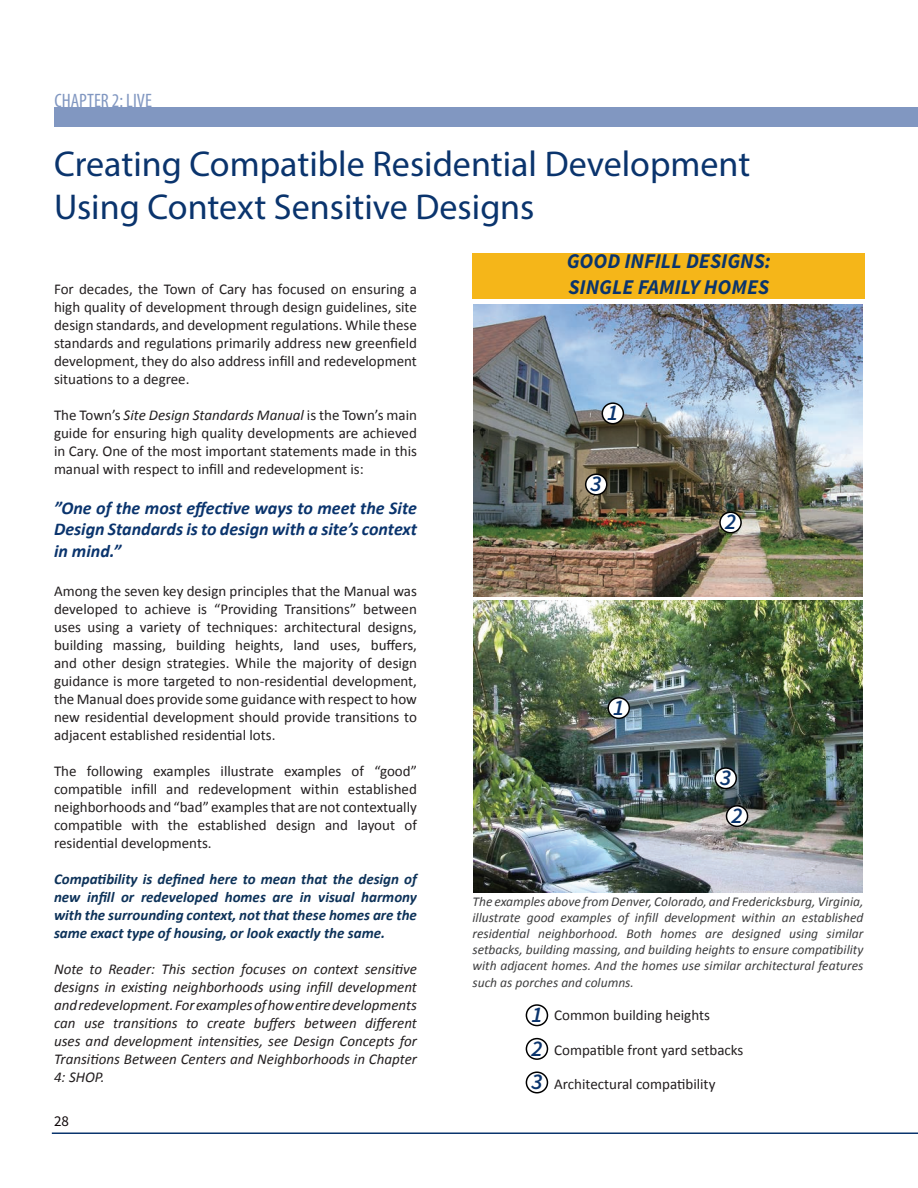
<style>
.page{position:relative;width:918px;height:1188px;background:#fff}
.page>*{position:absolute;margin:0;border:0;box-sizing:border-box;transform-origin:0 0}
.t1{font:36px/43.2px "Myriad Pro";color:#0a346d}
.t2{font:italic 600 22.5px "Source Sans Pro";color:#0a346d}
.t3{font:italic 700 21px/25.2px "Source Sans Pro";color:#0a346d}
.t4{font:condensed 19.5px "Myriad Pro";color:#8197c1}
.t5{font:italic 700 18px/21.6px "Calibri";color:#0a346d;text-align:justify}
.t6{font:15px/18px "Calibri";color:#231f20;text-align:justify}
.t7{font:italic 15px/18px "Calibri";color:#231f20;text-align:justify}
.t8{font:italic 700 15px/18px "Calibri";color:#0d3259;text-align:justify}
.t9{font:15px "Source Sans Pro";color:#0e0608}
.t10{font:italic 13.5px/16.2px "Calibri";color:#3e3e3f;text-align:justify}
.s1{font-style:italic}
</style>
<div class="page">
<div style="left:54px;top:107px;width:864px;height:20px;background:#8197c1"></div>
<img style="left:473px;top:304px;width:390px;height:292px">
<img style="left:474px;top:601px;width:388px;height:291px">
<div style="left:472px;top:253px;width:393px;height:45px;background:#f5b619"></div>
<div style="left:526px;top:1004px;width:22px;height:22px;border:2px solid #000;border-radius:50%"></div>
<div style="left:526px;top:1071px;width:22px;height:23px;border:2px solid #000;border-radius:50%"></div>
<div style="left:526px;top:1038px;width:22px;height:22px;border:2px solid #000;border-radius:50%"></div>
<div style="left:602px;top:403px;width:21px;height:21px;background:#fff;border-radius:50%"></div>
<div style="left:602px;top:402px;width:22px;height:22px;border:2px solid #000;border-radius:50%"></div>
<div style="left:608px;top:698px;width:21px;height:20px;background:#fff;border-radius:50%"></div>
<div style="left:607px;top:697px;width:23px;height:22px;border:2px solid #000;border-radius:50%"></div>
<div style="left:720px;top:512px;width:21px;height:21px;background:#fff;border-radius:50%"></div>
<div style="left:719px;top:511px;width:23px;height:23px;border:2px solid #000;border-radius:50%"></div>
<div style="left:727px;top:806px;width:21px;height:20px;background:#fff;border-radius:50%"></div>
<div style="left:726px;top:805px;width:22px;height:22px;border:2px solid #000;border-radius:50%"></div>
<div style="left:586px;top:474px;width:21px;height:21px;background:#fff;border-radius:50%"></div>
<div style="left:585px;top:473px;width:23px;height:23px;border:2px solid #000;border-radius:50%"></div>
<div style="left:715px;top:768px;width:21px;height:21px;background:#fff;border-radius:50%"></div>
<div style="left:714px;top:767px;width:23px;height:22px;border:2px solid #000;border-radius:50%"></div>
<hr style="left:52px;top:1132px;width:866px;height:2px;background:#0a346d">
<h3 class="t4" style="left:55px;top:89px;width:99px">CHAPTER 2: LIVE</h3>
<h1 class="t1" style="left:54px;top:142px;width:698px">Creating Compatible Residential Development<br>Using Context Sensitive Designs</h1>
<p class="t6" style="left:54px;top:280px;width:364px">For decades, the Town of Cary has focused on ensuring a high quality of development through design guidelines, site design standards, and development regulations. While these standards and regulations primarily address new greenfield development, they do also address infill and redevelopment situations to a degree.</p>
<p class="t6" style="left:54px;top:406px;width:364px">The Town’s <span class="s1">Site Design Standards Manual</span> is the Town’s main guide for ensuring high quality developments are achieved in Cary. One of the most important statements made in this manual with respect to infill and redevelopment is:</p>
<p class="t5" style="left:54px;top:497px;width:364px">”One of the most effective ways to meet the Site Design Standards is to design with a site’s context in mind.”</p>
<p class="t6" style="left:54px;top:582px;width:364px">Among the seven key design principles that the Manual was developed to achieve is “Providing Transitions” between uses using a variety of techniques: architectural designs, building massing, building heights, land uses, buffers, and other design strategies. While the majority of design guidance is more targeted to non-residential development, the Manual does provide some guidance with respect to how new residential development should provide transitions to adjacent established residential lots.</p>
<p class="t6" style="left:54px;top:762px;width:364px">The following examples illustrate examples of “good” compatible infill and redevelopment within established neighborhoods and “bad” examples that are not contextually compatible with the established design and layout of residential developments.</p>
<p class="t8" style="left:54px;top:870px;width:364px">Compatibility is defined here to mean that the design of new infill or redeveloped homes are in visual harmony with the surrounding context, not that these homes are the same exact type of housing, or look exactly the same.</p>
<p class="t7" style="left:54px;top:960px;width:364px">Note to Reader: This section focuses on context sensitive designs in existing neighborhoods using infill development and redevelopment. For examples of how entire developments can use transitions to create buffers between different uses and development intensities, see Design Concepts for Transitions Between Centers and Neighborhoods in Chapter 4: SHOP.</p>
<p class="t9" style="left:54px;top:1111px;width:16px">28</p>
<h3 class="t3" style="left:567px;top:249px;width:206px">GOOD INFILL DESIGNS:<br>SINGLE FAMILY HOMES</h3>
<h2 class="t2" style="left:607px;top:399px;width:13px">1</h2>
<h2 class="t2" style="left:591px;top:470px;width:13px">3</h2>
<h2 class="t2" style="left:613px;top:693px;width:13px">1</h2>
<h2 class="t2" style="left:725px;top:508px;width:13px">2</h2>
<h2 class="t2" style="left:720px;top:764px;width:13px">3</h2>
<h2 class="t2" style="left:731px;top:801px;width:13px">2</h2>
<p class="t10" style="left:472px;top:893px;width:392px">The examples above from Denver, Colorado, and Fredericksburg, Virginia, illustrate good examples of infill development within an established residential neighborhood. Both homes are designed using similar setbacks, building massing, and building heights to ensure compatibility with adjacent homes. And the homes use similar architectural features such as porches and columns.</p>
<h2 class="t2" style="left:531px;top:1001px;width:13px">1</h2>
<h2 class="t2" style="left:531px;top:1034px;width:13px">2</h2>
<h2 class="t2" style="left:531px;top:1068px;width:13px">3</h2>
<p class="t6" style="left:554px;top:1006px;width:157px">Common building heights</p>
<p class="t6" style="left:554px;top:1041px;width:191px">Compatible front yard setbacks</p>
<p class="t6" style="left:554px;top:1075px;width:163px">Architectural compatibility</p>
</div>
